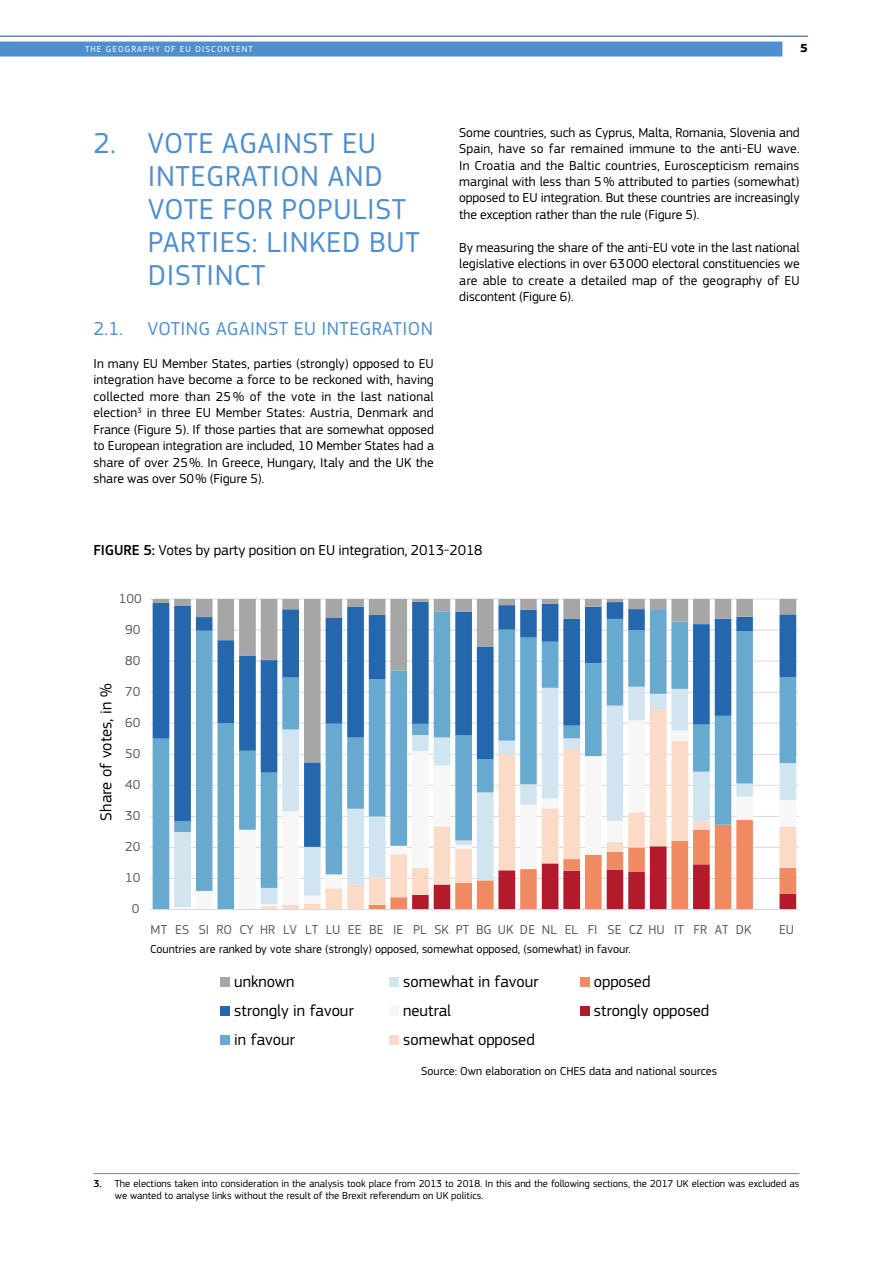
<style>
.page{position:relative;width:893px;height:1263px;background:#fff}
.page>*{position:absolute;margin:0;border:0;box-sizing:border-box;transform-origin:0 0}
.t1{font:30px/33px "EC Square Sans Pro";letter-spacing:.02em;color:#4f8fcd}
.t2{font:19.5px "EC Square Sans Pro";letter-spacing:.02em;color:#4f8fcd}
.t3{font:16.5px/28.8px "EC Square Sans Pro";color:#000}
.t4{font:15px "EC Square Sans Pro";letter-spacing:-.005em;color:#000}
.t5{font:13.5px/16.5px "EC Square Sans Pro";letter-spacing:-.005em;color:#000;text-align:justify}
.t6{font:13.5px "EC Square Sans Pro";color:#5b5a5a}
.t7{font:12px "EC Square Sans Pro";color:#000}
.t8{font:700 12px "EC Square Sans Pro";color:#000;scale:1.07 1}
.t9{font:10.5px/12.6px "EC Square Sans Pro";color:#000}
.t10{font:9px "EC Square Sans Pro";letter-spacing:.12em;color:#fff}
.s1{font-weight:500}
</style>
<div class="page">
<hr style="left:150px;top:598px;width:649px;height:1px;background:#dad9d9">
<hr style="left:150px;top:630px;width:649px;height:1px;background:#dad9d9">
<hr style="left:150px;top:661px;width:649px;height:1px;background:#dad9d9">
<hr style="left:150px;top:692px;width:649px;height:1px;background:#dad9d9">
<hr style="left:150px;top:723px;width:649px;height:1px;background:#dad9d9">
<hr style="left:150px;top:754px;width:649px;height:1px;background:#dad9d9">
<hr style="left:150px;top:785px;width:649px;height:1px;background:#dad9d9">
<hr style="left:150px;top:816px;width:649px;height:1px;background:#dad9d9">
<hr style="left:150px;top:847px;width:649px;height:1px;background:#dad9d9">
<hr style="left:150px;top:878px;width:649px;height:1px;background:#dad9d9">
<svg style="left:153px;top:847px;width:643px;height:62px"></svg>
<svg style="left:153px;top:762px;width:643px;height:85px"></svg>
<svg style="left:153px;top:599px;width:643px;height:163px"></svg>
<hr style="left:150px;top:909px;width:649px;height:1px;background:#dad9d9">
<div style="left:220px;top:977px;width:10px;height:10px;background:#a6a6a6"></div>
<div style="left:220px;top:1006px;width:10px;height:10px;background:#2567ad"></div>
<div style="left:220px;top:1035px;width:10px;height:9px;background:#68a9cf"></div>
<div style="left:389px;top:977px;width:10px;height:10px;background:#d0e5f0"></div>
<div style="left:389px;top:1006px;width:10px;height:10px;background:#f8f7f7"></div>
<div style="left:389px;top:1035px;width:10px;height:9px;background:#fcdac8"></div>
<div style="left:580px;top:977px;width:10px;height:10px;background:#ef8a62"></div>
<div style="left:580px;top:1006px;width:10px;height:10px;background:#b31b2c"></div>
<hr style="left:94px;top:1173px;width:705px;height:1px;background:#4f8fcd">
<div style="left:0;top:42px;width:782px;height:15px;background:#4f8fcd"></div>
<hr style="left:0;top:36px;width:808px;height:1px;background:#184694">
<p class="t10" style="left:85px;top:44px;width:169px">THE GEOGRAPHY OF EU DISCONTENT</p>
<p class="t8" style="left:800px;top:41px;width:9px">5</p>
<h1 class="t1" style="left:148px;top:127px;width:273px;text-indent:-54px">2. VOTE AGAINST EU<br>INTEGRATION AND<br>VOTE FOR POPULIST<br>PARTIES: LINKED BUT<br>DISTINCT</h1>
<h2 class="t2" style="left:94px;top:317px;width:31px">2.1.</h2>
<h2 class="t2" style="left:148px;top:317px;width:287px">VOTING AGAINST EU INTEGRATION</h2>
<p class="t5" style="left:94px;top:355px;width:342px">In many EU Member States, parties (strongly) opposed to EU integration have become a force to be reckoned with, having collected more than 25 % of the vote in the last national election<sup>3</sup> in three EU Member States: Austria, Denmark and France (Figure 5). If those parties that are somewhat opposed to European integration are included, 10 Member States had a share of over 25%. In Greece, Hungary, Italy and the UK the share was over 50% (Figure 5).</p>
<p class="t5" style="left:459px;top:124px;width:342px">Some countries, such as Cyprus, Malta, Romania, Slovenia and Spain, have so far remained immune to the anti-EU wave.<br>In Croatia and the Baltic countries, Euroscepticism remains marginal with less than 5% attributed to parties (somewhat) opposed to EU integration. But these countries are increasingly the exception rather than the rule (Figure 5).</p>
<p class="t5" style="left:459px;top:239px;width:342px">By measuring the share of the anti-EU vote in the last national legislative elections in over 63000 electoral constituencies we are able to create a detailed map of the geography of EU discontent (Figure 6).</p>
<p class="t4" style="left:94px;top:541px;width:391px"><span class="s1">FIGURE 5:</span> Votes by party position on EU integration, 2013-2018</p>
<p class="t6" style="left:119px;top:590px;width:24px">100</p>
<p class="t6" style="left:125px;top:621px;width:17px">90</p>
<p class="t3" style="left:92px;top:821px;width:138px;rotate:-90deg">Share of votes, in %</p>
<p class="t6" style="left:125px;top:652px;width:17px">80</p>
<p class="t6" style="left:125px;top:683px;width:17px">70</p>
<p class="t6" style="left:125px;top:714px;width:17px">60</p>
<p class="t6" style="left:125px;top:746px;width:17px">50</p>
<p class="t6" style="left:125px;top:777px;width:17px">40</p>
<p class="t6" style="left:125px;top:808px;width:17px">30</p>
<p class="t6" style="left:125px;top:839px;width:17px">20</p>
<p class="t6" style="left:125px;top:870px;width:17px">10</p>
<p class="t6" style="left:132px;top:901px;width:9px">0</p>
<p class="t6" style="left:151px;top:921px;width:602px">MT ES SI RO CY HR LV LT LU EE BE IE PL SK PT BG UK DE NL EL FI SE CZ HU IT FR AT DK</p>
<p class="t6" style="left:779px;top:921px;width:17px">EU</p>
<p class="t7" style="left:150px;top:942px;width:482px">Countries are ranked by vote share (strongly) opposed, somewhat opposed, (somewhat) in favour.</p>
<p class="t3" style="left:234px;top:967px;width:121px">unknown<br>strongly in favour in favour</p>
<p class="t3" style="left:403px;top:967px;width:137px">somewhat in favour neutral<br>somewhat opposed</p>
<p class="t3" style="left:594px;top:967px;width:117px">opposed<br>strongly opposed</p>
<p class="t7" style="left:421px;top:1064px;width:297px">Source: Own elaboration on CHES data and national sources</p>
<p class="t9" style="left:115px;top:1177px;width:686px;text-indent:-21px"><span class="s1">3.</span> The elections taken into consideration in the analysis took place from 2013 to 2018. In this and the following sections, the 2017 UK election was excluded as we wanted to analyse links without the result of the Brexit referendum on UK politics.</p>
</div>
